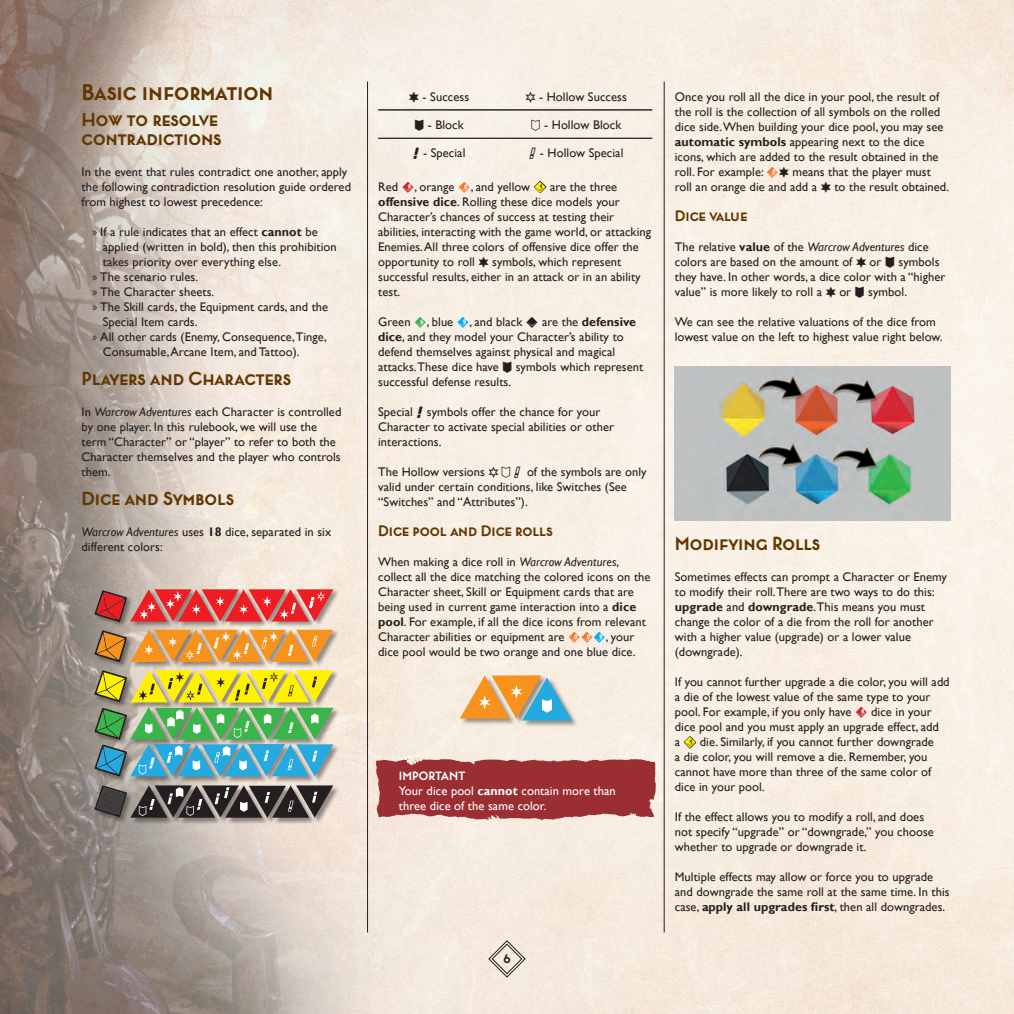
<style>
.page{position:relative;width:1014px;height:1014px;background:#fff}
.page>*{position:absolute;margin:0;border:0;box-sizing:border-box;transform-origin:0 0}
.Ladillo_1{font:700 22.5px "Lumier";letter-spacing:-.005em;color:#623600}
.Ladillo_2{font:700 18.75px/18.8px "Lumier";color:#623600}
.Ladillo_3{font:700 15px "Lumier";color:#623600}
.Ladillo_3-2{font:700 15px "Lumier";letter-spacing:-.03em;color:#623600}
.Texto_Corrido{font:12.5px/15px "Gill Sans";letter-spacing:.005em;color:#231f20}
.importante_texto{font:12.5px/15px "Gill Sans";letter-spacing:.005em;color:#fff}
.t1{font:700 12.5px "Lumier";color:#231f20}
.IMPORTANTE_TITULAR{font:700 12px "Lumier";letter-spacing:.005em;color:#fff}
.s1{font-family:"Myriad Pro"}
.s2{font-weight:700}
.s3{font-style:italic}
.s4{font-family:"Warcrow"}
.s5{font-family:"Warcrow";color:#fff}
</style>
<div class="page">
<img style="left:0;top:0;width:1013px;height:1013px">
<svg style="left:487px;top:939px;width:39px;height:39px;background:#dad0c5"></svg>
<hr style="left:367px;top:81px;width:1px;height:851px;background:#231f20">
<hr style="left:663px;top:81px;width:1px;height:851px;background:#231f20">
<hr style="left:378px;top:109px;width:122px;height:1px;background:#000001">
<hr style="left:500px;top:109px;width:152px;height:1px;background:#000001">
<hr style="left:378px;top:138px;width:122px;height:1px;background:#231f20">
<hr style="left:500px;top:138px;width:152px;height:1px;background:#231f20">
<div style="left:460px;top:675px;width:118px;height:52px;background:#231f20;opacity:.46"></div>
<svg style="left:460px;top:675px;width:112px;height:45px;background:#c7b48a"></svg>
<svg style="left:375px;top:758px;width:281px;height:62px;background:#a44345"></svg>
<img style="left:674px;top:366px;width:276px;height:155px">
<div style="left:95px;top:589px;width:245px;height:236px;background:#231f20;opacity:.47"></div>
<svg style="left:94px;top:589px;width:239px;height:33px;background:#d85253"></svg>
<svg style="left:94px;top:629px;width:239px;height:33px;background:#df9d50"></svg>
<img style="left:94px;top:670px;width:239px;height:106px">
<svg style="left:94px;top:785px;width:239px;height:32px;background:#595452"></svg>
<p class="Ladillo_1" style="left:81px;top:80px;width:193px">Basic information</p>
<p class="Ladillo_2" style="left:81px;top:110px;width:141px">How to resolve contradictions</p>
<p class="Texto_Corrido" style="left:81px;top:164px;width:271px">In the event that rules contradict one another, apply the following contradiction resolution guide ordered from highest to lowest precedence:</p>
<p class="Texto_Corrido" style="left:103px;top:224px;width:235px;text-indent:-11px"><span class="s1">»</span> If a rule indicates that an effect <span class="s2">cannot</span> be applied (written in bold), then this prohibition takes priority over everything else.</p>
<p class="Texto_Corrido" style="left:92px;top:269px;width:107px"><span class="s1">»</span> The scenario rules.</p>
<p class="Texto_Corrido" style="left:92px;top:284px;width:124px"><span class="s1">»</span> The Character sheets.</p>
<p class="Texto_Corrido" style="left:103px;top:299px;width:227px;text-indent:-11px"><span class="s1">»</span> The Skill cards, the Equipment cards, and the<br>Special Item cards.</p>
<p class="Texto_Corrido" style="left:103px;top:329px;width:226px;text-indent:-11px"><span class="s1">»</span> All other cards (Enemy, Consequence, Tinge,<br>Consumable, Arcane Item, and Tattoo).</p>
<p class="Ladillo_2" style="left:81px;top:369px;width:211px">Players and Characters</p>
<p class="Texto_Corrido" style="left:81px;top:404px;width:261px">In <span class="s3">Warcrow Adventures</span> each Character is controlled by one player. In this rulebook, we will use the term “Character” or “player” to refer to both the Character themselves and the player who controls them.</p>
<p class="Ladillo_2" style="left:81px;top:489px;width:154px">Dice and Symbols</p>
<p class="Texto_Corrido" style="left:81px;top:524px;width:251px"><span class="s3">Warcrow Adventures</span> uses <span class="s2">18</span> dice, separated in six different colors:</p>
<p class="Texto_Corrido" style="left:409px;top:89px;width:62px"><span class="s4">1</span> - Success</p>
<p class="Texto_Corrido" style="left:525px;top:89px;width:103px"><span class="s4">2</span> - Hollow Success</p>
<p class="Texto_Corrido" style="left:414px;top:118px;width:51px"><span class="s4">3</span> - Block</p>
<p class="Texto_Corrido" style="left:531px;top:118px;width:92px"><span class="s4">4</span> - Hollow Block</p>
<p class="Texto_Corrido" style="left:412px;top:146px;width:54px"><span class="s4">5</span> - Special</p>
<p class="Texto_Corrido" style="left:528px;top:146px;width:96px"><span class="s4">6</span> - Hollow Special</p>
<p class="Texto_Corrido" style="left:378px;top:179px;width:274px">Red <span class="s5">w</span>, orange <span class="s5">q</span>, and yellow <span class="s4">0</span> are the three <span class="s2">offensive dice</span>. Rolling these dice models your Character’s chances of success at testing their abilities, interacting with the game world, or attacking Enemies. All three colors of offensive dice offer the opportunity to roll <span class="s4">1</span> symbols, which represent successful results, either in an attack or in an ability test.</p>
<p class="Texto_Corrido" style="left:378px;top:314px;width:266px">Green <span class="s5">9</span>, blue <span class="s5">8</span>, and black <span class="s5">7</span> are the <span class="s2">defensive dice</span>, and they model your Character’s ability to defend themselves against physical and magical attacks. These dice have <span class="s4">3</span> symbols which represent successful defense results.</p>
<p class="Texto_Corrido" style="left:378px;top:404px;width:237px">Special <span class="s4">5</span> symbols offer the chance for your<br>Character to activate special abilities or other interactions.</p>
<p class="Texto_Corrido" style="left:378px;top:464px;width:270px">The Hollow versions <span class="s4">2 4 6</span> of the symbols are only valid under certain conditions, like Switches (See “Switches” and “Attributes”).</p>
<p class="Ladillo_3" style="left:378px;top:522px;width:176px">Dice pool and Dice rolls</p>
<p class="Texto_Corrido" style="left:378px;top:554px;width:274px">When making a dice roll in <span class="s3">Warcrow Adventures</span>, collect all the dice matching the colored icons on the Character sheet, Skill or Equipment cards that are being used in current game interaction into a <span class="s2">dice pool</span>. For example, if all the dice icons from relevant Character abilities or equipment are <span class="s5">qq8</span>, your dice pool would be two orange and one blue dice.</p>
<p class="IMPORTANTE_TITULAR" style="left:399px;top:768px;width:68px">IMPORTANT</p>
<p class="importante_texto" style="left:399px;top:783px;width:218px">Your dice pool <span class="s2">cannot</span> contain more than three dice of the same color.</p>
<p class="t1" style="left:503px;top:951px;width:9px">6</p>
<p class="Texto_Corrido" style="left:674px;top:89px;width:276px">Once you roll all the dice in your pool, the result of the roll is the collection of all symbols on the rolled dice side. When building your dice pool, you may see <span class="s2">automatic symbols</span> appearing next to the dice icons, which are added to the result obtained in the roll. For example: <span class="s5">q</span><span class="s4">1</span> means that the player must roll an orange die and add a <span class="s4">1</span> to the result obtained.</p>
<p class="Ladillo_3-2" style="left:674px;top:207px;width:74px">Dice value</p>
<p class="Texto_Corrido" style="left:674px;top:239px;width:272px">The relative <span class="s2">value</span> of the <span class="s3">Warcrow Adventures</span> dice colors are based on the amount of <span class="s4">1</span> or <span class="s4">3</span> symbols they have. In other words, a dice color with a “higher value” is more likely to roll a <span class="s4">1</span> or <span class="s4">3</span> symbol.</p>
<p class="Texto_Corrido" style="left:674px;top:314px;width:269px">We can see the relative valuations of the dice from lowest value on the left to highest value right below.</p>
<p class="Ladillo_2" style="left:674px;top:534px;width:147px">Modifying Rolls</p>
<p class="Texto_Corrido" style="left:674px;top:569px;width:274px">Sometimes effects can prompt a Character or Enemy to modify their roll. There are two ways to do this: <span class="s2">upgrade</span> and <span class="s2">downgrade</span>. This means you must change the color of a die from the roll for another with a higher value (upgrade) or a lower value (downgrade).</p>
<p class="Texto_Corrido" style="left:674px;top:674px;width:276px">If you cannot further upgrade a die color, you will add a die of the lowest value of the same type to your pool. For example, if you only have <span class="s5">w</span> dice in your dice pool and you must apply an upgrade effect, add<br>a <span class="s4">0</span> die. Similarly, if you cannot further downgrade<br>a die color, you will remove a die. Remember, you cannot have more than three of the same color of dice in your pool.</p>
<p class="Texto_Corrido" style="left:674px;top:809px;width:260px">If the effect allows you to modify a roll, and does not specify “upgrade” or “downgrade,” you choose whether to upgrade or downgrade it.</p>
<p class="Texto_Corrido" style="left:674px;top:869px;width:276px">Multiple effects may allow or force you to upgrade and downgrade the same roll at the same time. In this case, <span class="s2">apply all upgrades first</span>, then all downgrades.</p>
</div>
